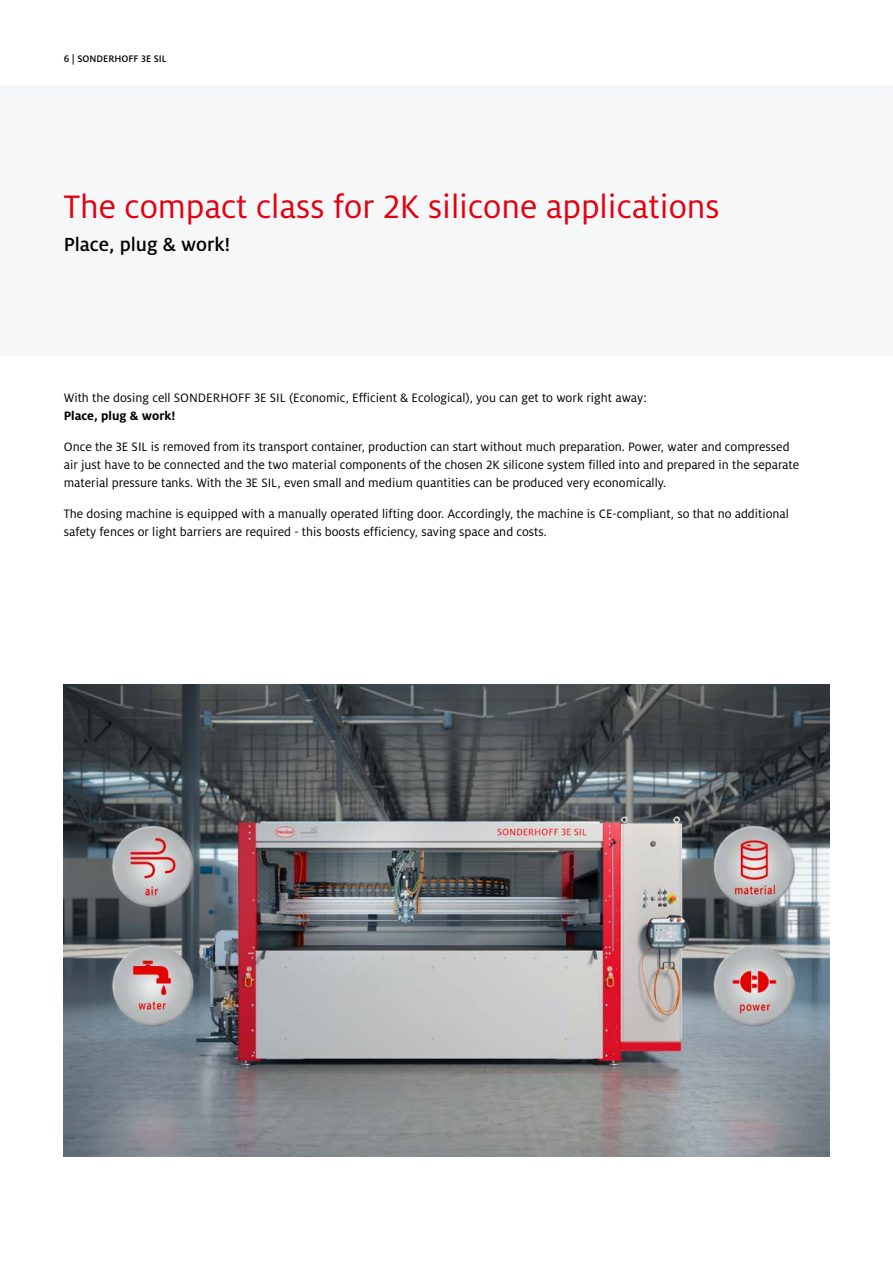
<style>
.page{position:relative;width:893px;height:1263px;background:#fff}
.page>*{position:absolute;margin:0;border:0;box-sizing:border-box;transform-origin:0 0}
.t1{font:36px "Henkel Milo";color:#e3000f}
.t2{font:500 21px "Henkel Milo";color:#000}
.t3{font:13.5px/18px "Henkel Milo";color:#000}
.t4{font:700 13.5px "Henkel Milo";color:#000}
.t5{font:500 10.5px "Henkel Milo";color:#000}
</style>
<div class="page">
<div style="left:0;top:85px;width:893px;height:270px;background:#f6f7f8"></div>
<img style="left:64px;top:685px;width:765px;height:472px">
<p class="t5" style="left:64px;top:53px;width:104px">6 | SONDERHOFF 3E SIL</p>
<h1 class="t1" style="left:64px;top:186px;width:657px">The compact class for 2K silicone applications</h1>
<h2 class="t2" style="left:64px;top:233px;width:168px">Place, plug &amp; work!</h2>
<p class="t3" style="left:64px;top:389px;width:584px">With the dosing cell SONDERHOFF 3E SIL (Economic, Efficient &amp; Ecological), you can get to work right away:</p>
<p class="t4" style="left:64px;top:408px;width:113px">Place, plug &amp; work!</p>
<p class="t3" style="left:64px;top:438px;width:737px">Once the 3E SIL is removed from its transport container, production can start without much preparation. Power, water and compressed air just have to be connected and the two material components of the chosen 2K silicone system filled into and prepared in the separate material pressure tanks. With the 3E SIL, even small and medium quantities can be produced very economically.</p>
<p class="t3" style="left:64px;top:504px;width:727px">The dosing machine is equipped with a manually operated lifting door. Accordingly, the machine is CE-compliant, so that no additional safety fences or light barriers are required - this boosts efficiency, saving space and costs.</p>
</div>
